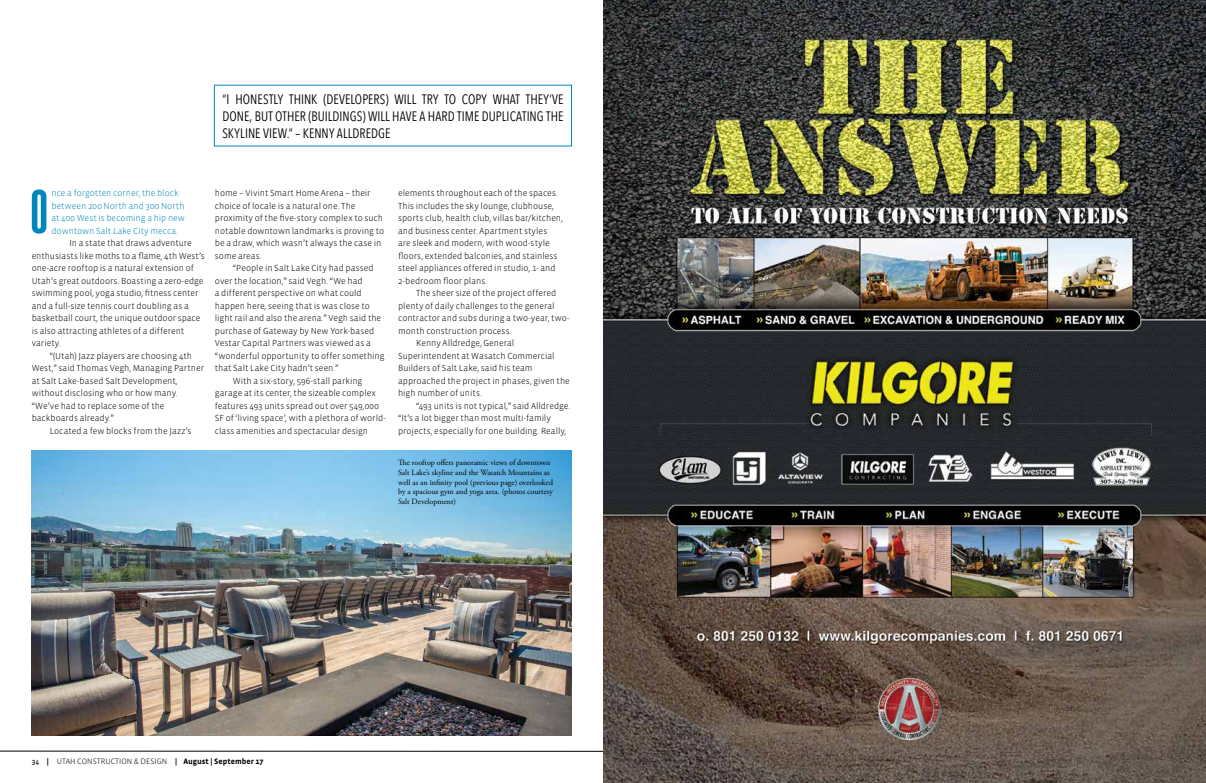
<style>
.page{position:relative;width:1206px;height:783px;background:#fff}
.page>*{position:absolute;margin:0;border:0;box-sizing:border-box;transform-origin:0 0}
.t1{font:900 extra-condensed 59.7px "Helvetica";color:#0087ba;scale:.88 1}
.t2{font:13.6px/17px "Avenir Next Condensed";letter-spacing:.005em;color:#000;text-align:justify;scale:.95 1}
.t3{font:300 9px/12.5px "Vista Sans";color:#000}
.t4{font:300 9px/12.5px "Vista Sans";color:#0087ba}
.t5{font:8px/9.9px "Adobe Garamond Pro";color:#000}
.t6{font:300 8px "Vista Sans";color:#000}
.s1{font-family:"Vista Sans Reg";font-weight:400;font-size:7.5px}
.s2{font-weight:700}
</style>
<div class="page">
<hr style="left:0;top:751px;width:603px;height:1px;background:#000">
<img style="left:32px;top:450px;width:539px;height:286px">
<img style="left:603px;top:0;width:603px;height:783px">
<h2 class="t2" style="left:222px;top:90px;width:361px">“I HONESTLY THINK (DEVELOPERS) WILL TRY TO COPY WHAT THEY’VE DONE, BUT OTHER (BUILDINGS) WILL HAVE A HARD TIME DUPLICATING THE SKYLINE VIEW.” – KENNY ALLDREDGE</h2>
<p class="t4" style="left:52px;top:187px;width:135px">nce a forgotten corner, the block between 200 North and 300 North at 400 West is becoming a hip new downtown Salt Lake City mecca.</p>
<p class="t3" style="left:32px;top:237px;width:175px;text-indent:38px">In a state that draws adventure enthusiasts like moths to a flame, 4th West’s one-acre rooftop is a natural extension of Utah’s great outdoors. Boasting a zero-edge swimming pool, yoga studio, fitness center and a full-size tennis court doubling as a basketball court, the unique outdoor space is also attracting athletes of a different variety.</p>
<p class="t3" style="left:32px;top:349px;width:174px;text-indent:18px">“(Utah) Jazz players are choosing 4th West,” said Thomas Vegh, Managing Partner at Salt Lake-based Salt Development, without disclosing who or how many. “We’ve had to replace some of the backboards already.”</p>
<p class="t3" style="left:50px;top:424px;width:143px">Located a few blocks from the Jazz’s</p>
<h1 class="t1" style="left:30px;top:178px;width:21px">O</h1>
<p class="t3" style="left:215px;top:187px;width:171px">home – Vivint Smart Home Arena – their choice of locale is a natural one. The proximity of the five-story complex to such notable downtown landmarks is proving to be a draw, which wasn’t always the case in some areas.</p>
<p class="t3" style="left:233px;top:262px;width:142px">“People in Salt Lake City had passed</p>
<p class="t3" style="left:215px;top:274px;width:149px">over the location,” said Vegh. “We had</p>
<p class="t3" style="left:215px;top:287px;width:148px">a different perspective on what could</p>
<p class="t3" style="left:215px;top:299px;width:157px">happen here, seeing that is was close to</p>
<p class="t3" style="left:215px;top:312px;width:168px">light rail and also the arena.” Vegh said the</p>
<p class="t3" style="left:215px;top:325px;width:161px">purchase of Gateway by New York-based</p>
<p class="t3" style="left:215px;top:337px;width:158px">Vestar Capital Partners was viewed as a</p>
<p class="t3" style="left:215px;top:350px;width:171px">“wonderful opportunity to offer something</p>
<p class="t3" style="left:215px;top:362px;width:125px">that Salt Lake City hadn’t seen.”</p>
<p class="t3" style="left:233px;top:375px;width:131px">With a six-story, 596-stall parking</p>
<p class="t3" style="left:215px;top:387px;width:163px">garage at its center, the sizeable complex</p>
<p class="t3" style="left:215px;top:400px;width:166px">features 493 units spread out over 549,000</p>
<p class="t3" style="left:215px;top:412px;width:172px">SF of ‘living space’, with a plethora of world-</p>
<p class="t3" style="left:215px;top:425px;width:155px">class amenities and spectacular design</p>
<p class="t3" style="left:398px;top:187px;width:166px">elements throughout each of the spaces.<br>This includes the sky lounge, clubhouse, sports club, health club, villas bar/kitchen, and business center. Apartment styles<br>are sleek and modern, with wood-style floors, extended balconies, and stainless steel appliances offered in studio, 1- and 2-bedroom floor plans.</p>
<p class="t3" style="left:416px;top:287px;width:142px">The sheer size of the project offered</p>
<p class="t3" style="left:398px;top:300px;width:158px">plenty of daily challenges to the general</p>
<p class="t3" style="left:398px;top:312px;width:173px">contractor and subs during a two-year, two-</p>
<p class="t3" style="left:398px;top:325px;width:115px">month construction process.</p>
<p class="t3" style="left:416px;top:337px;width:100px">Kenny Alldredge, General</p>
<p class="t3" style="left:398px;top:350px;width:158px">Superintendent at Wasatch Commercial</p>
<p class="t3" style="left:398px;top:362px;width:136px">Builders of Salt Lake, said his team</p>
<p class="t3" style="left:398px;top:375px;width:173px">approached the project in phases, given the</p>
<p class="t3" style="left:398px;top:387px;width:85px">high number of units.</p>
<p class="t3" style="left:416px;top:400px;width:156px">“493 units is not typical,” said Alldredge.</p>
<p class="t3" style="left:398px;top:412px;width:154px">“It’s a lot bigger than most multi-family</p>
<p class="t3" style="left:398px;top:425px;width:170px">projects, especially for one building. Really,</p>
<p class="t5" style="left:398px;top:458px;width:156px">The rooftop offers panoramic views of downtown Salt Lake’s skyline and the Wasatch Mountains as well as an infinity pool (previous page) overlooked by a spacious gym and yoga area. (photos courtesy Salt Development)</p>
<p class="t6" style="left:32px;top:758px;width:233px"><span class="s1">34</span> <span class="s2">|</span> UTAH CONSTRUCTION &amp; DESIGN <span class="s2">| August | September 17</span></p>
</div>
